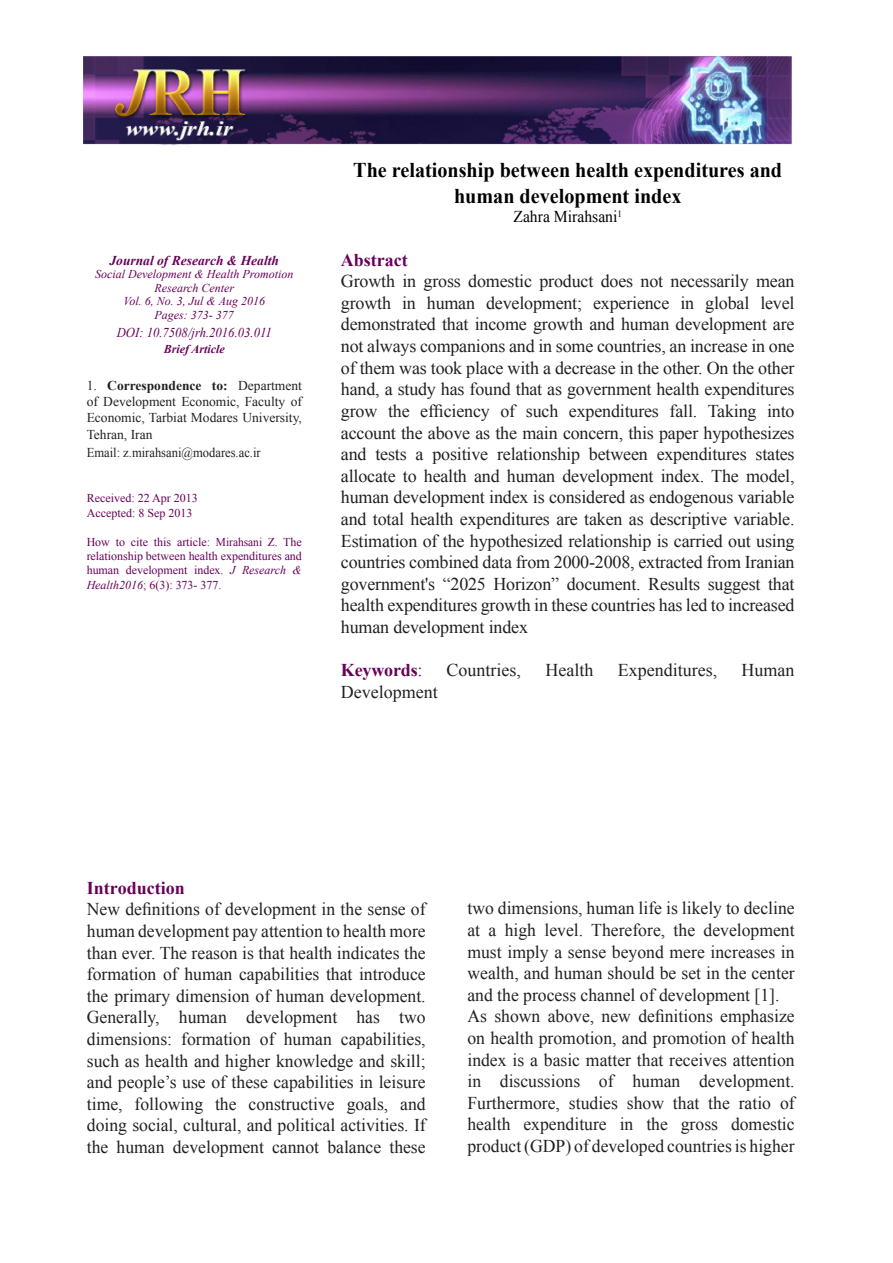
<style>
.page{position:relative;width:893px;height:1263px;background:#fff}
.page>*{position:absolute;margin:0;border:0;box-sizing:border-box;transform-origin:0 0}
.t1{font:700 21px/25.2px "Times New Roman";color:#000;text-align:center;scale:.96 1}
.t2{font:18px/21.6px "Times New Roman";color:#231f20;text-align:right}
.t3{font:700 18px "Times New Roman";color:#680059}
.t4{font:16.5px "Times New Roman";color:#000;scale:.95 1}
.t5{font:13.5px/16.2px "Times New Roman";color:#231f20}
.t6{font:13.5px "Times New Roman";color:#231f20;scale:.93 1}
.t7{font:italic 13.5px "Times New Roman";color:#680059;scale:.94 1}
.t8{font:italic 700 13.5px "Times New Roman";color:#680059}
.t9{font:700 13.5px "Times New Roman";color:#231f20}
.t10{font:12px/14.4px "Times New Roman";color:#680059}
.t11{font:italic 12px/13.5px "Times New Roman";color:#680059;text-align:center}
.t12{font:italic 700 12px "Times New Roman";color:#680059}
.t13{font:12px "Times New Roman";color:#680059;scale:.95 1}
.t14{font:9.6px "Times New Roman";color:#000;scale:.95 1}
.s1{font-style:italic}
.s2{font-weight:700;color:#680059}
</style>
<div class="page">
<img style="left:84px;top:56px;width:707px;height:89px">
<p class="t8" style="left:110px;top:251px;width:171px">Journal ofResearch &amp; Health</p>
<p class="t11" style="left:95px;top:267px;width:200px">Social Development &amp; Health Promotion<br>Research Center</p>
<p class="t11" style="left:124px;top:294px;width:143px">Vol. 6, No. 3, Jul &amp; Aug 2016</p>
<p class="t11" style="left:155px;top:308px;width:81px">Pages: 373- 377</p>
<p class="t7" style="left:117px;top:323px;width:166px">DOI: 10.7508/jrh.2016.03.011</p>
<p class="t12" style="left:164px;top:341px;width:63px">BriefArticle</p>
<p class="t5" style="left:238px;top:377px;width:65px">Department</p>
<p class="t9" style="left:107px;top:376px;width:96px">Correspondence</p>
<p class="t5" style="left:87px;top:377px;width:217px">1.<br>of Development Economic, Faculty of<br>Economic, Tarbiat Modares University,<br>Tehran, Iran</p>
<p class="t6" style="left:87px;top:443px;width:189px">Email .z: mirahsani@modares.ac i r.</p>
<p class="t10" style="left:87px;top:491px;width:112px">Received: 22 Apr 2013</p>
<p class="t10" style="left:87px;top:505px;width:107px">Accepted 8: Sep 2013</p>
<p class="t10" style="left:283px;top:534px;width:20px">The</p>
<p class="t9" style="left:212px;top:376px;width:17px">to:</p>
<p class="t10" style="left:131px;top:534px;width:19px">cite</p>
<p class="t10" style="left:154px;top:534px;width:19px">this</p>
<p class="t10" style="left:177px;top:534px;width:35px">article:</p>
<p class="t13" style="left:216px;top:533px;width:50px">Mirahsani</p>
<p class="t10" style="left:87px;top:534px;width:25px">How</p>
<p class="t10" style="left:87px;top:548px;width:217px">relationship between health expenditures and</p>
<p class="t11" style="left:293px;top:563px;width:11px">&amp;</p>
<p class="t10" style="left:268px;top:534px;width:11px">.Z</p>
<p class="t10" style="left:116px;top:534px;width:11px">to</p>
<p class="t10" style="left:87px;top:563px;width:136px">human<br><span class="s1">Health2016</span> : (3)6; 373- 377.</p>
<p class="t10" style="left:126px;top:563px;width:63px">development</p>
<p class="t10" style="left:194px;top:563px;width:43px">index <span class="s1">J</span>.</p>
<p class="t11" style="left:242px;top:563px;width:46px">Research</p>
<p class="t1" style="left:353px;top:157px;width:448px">The relationship between health expenditures and human development index</p>
<p class="t14" style="left:617px;top:207px;width:6px">1</p>
<p class="t4" style="left:513px;top:206px;width:111px">Zahra Mirahsani</p>
<p class="t3" style="left:341px;top:247px;width:68px">Abstract</p>
<p class="t2" style="left:341px;top:270px;width:455px">Growth in gross domestic product does not necessarily mean level</p>
<p class="t2" style="left:341px;top:292px;width:52px">growth</p>
<p class="t2" style="left:341px;top:313px;width:455px">demonstrated that income growth and human development are</p>
<p class="t2" style="left:341px;top:335px;width:455px">not always companions and in some countries, an increase in one</p>
<p class="t2" style="left:341px;top:357px;width:455px">of them was took place with a decrease in the other. On the other</p>
<p class="t2" style="left:341px;top:378px;width:455px">hand a, study has found that as government health expenditures</p>
<p class="t2" style="left:767px;top:400px;width:29px">into</p>
<p class="t2" style="left:402px;top:292px;width:15px">in</p>
<p class="t2" style="left:427px;top:292px;width:50px">human</p>
<p class="t2" style="left:486px;top:292px;width:98px">development;</p>
<p class="t2" style="left:593px;top:292px;width:78px">experience</p>
<p class="t2" style="left:680px;top:292px;width:15px">in</p>
<p class="t2" style="left:705px;top:292px;width:46px">global</p>
<p class="t2" style="left:388px;top:400px;width:23px">the</p>
<p class="t2" style="left:420px;top:400px;width:71px">efficiency</p>
<p class="t2" style="left:526px;top:400px;width:34px">such</p>
<p class="t2" style="left:569px;top:400px;width:91px">expenditures</p>
<p class="t2" style="left:670px;top:400px;width:29px">fall.</p>
<p class="t2" style="left:708px;top:400px;width:50px">Taking</p>
<p class="t2" style="left:500px;top:400px;width:16px">of</p>
<p class="t2" style="left:341px;top:400px;width:38px">grow</p>
<p class="t2" style="left:341px;top:421px;width:455px">account the above as the main concern, this paper hypothesizes</p>
<p class="t2" style="left:755px;top:443px;width:41px">states</p>
<p class="t2" style="left:341px;top:443px;width:455px;text-align:left">and<br>allocate to health and human development index. The model, human development index is considered as endogenous variable and total health expenditures are taken as descriptive variable.<br>Estimation of the hypothesized relationship is carried out using countries combined data from 2000-2008, extracted from Iranian government s' “2025 Horizon” document. Results suggest that health expenditures growth in these countries has led to increased human development index</p>
<p class="t2" style="left:741px;top:659px;width:54px">Human</p>
<p class="t2" style="left:432px;top:443px;width:57px">positive</p>
<p class="t2" style="left:497px;top:443px;width:85px">relationship</p>
<p class="t2" style="left:589px;top:443px;width:60px">between</p>
<p class="t2" style="left:657px;top:443px;width:91px">expenditures</p>
<p class="t2" style="left:375px;top:443px;width:33px">tests</p>
<p class="t2" style="left:416px;top:443px;width:9px">a</p>
<p class="t2" style="left:446px;top:659px;width:76px">Countries,</p>
<p class="t2" style="left:545px;top:659px;width:49px">Health</p>
<p class="t2" style="left:618px;top:659px;width:101px">Expenditures,</p>
<p class="t2" style="left:341px;top:659px;width:98px;text-align:left"><span class="s2">Keywords</span>:<br>Development</p>
<p class="t3" style="left:87px;top:875px;width:100px">Introduction</p>
<p class="t2" style="left:87px;top:898px;width:340px">New definitions of development in the sense of human development pay attention to health more than ever. The reason is that health indicates the formation of human capabilities that introduce the primary dimension of human development. two</p>
<p class="t2" style="left:87px;top:1006px;width:74px">Generally,</p>
<p class="t2" style="left:179px;top:1006px;width:50px">human</p>
<p class="t2" style="left:246px;top:1006px;width:93px">development</p>
<p class="t2" style="left:356px;top:1006px;width:25px">has</p>
<p class="t2" style="left:87px;top:1028px;width:87px">dimensions:</p>
<p class="t2" style="left:87px;top:1049px;width:340px">such as health and higher knowledge and skill;</p>
<p class="t2" style="left:87px;top:1071px;width:340px">and people s’ use of these capabilities in leisure</p>
<p class="t2" style="left:400px;top:1093px;width:27px">and</p>
<p class="t2" style="left:181px;top:1028px;width:71px">formation</p>
<p class="t2" style="left:284px;top:1028px;width:50px">human</p>
<p class="t2" style="left:341px;top:1028px;width:86px">capabilities,</p>
<p class="t2" style="left:260px;top:1028px;width:16px">of</p>
<p class="t2" style="left:87px;top:1093px;width:37px">time,</p>
<p class="t2" style="left:87px;top:1114px;width:340px">doing social, cultural, and political activities. If</p>
<p class="t2" style="left:389px;top:1136px;width:38px">these</p>
<p class="t2" style="left:135px;top:1093px;width:70px">following</p>
<p class="t2" style="left:215px;top:1093px;width:23px">the</p>
<p class="t2" style="left:249px;top:1093px;width:88px">constructive</p>
<p class="t2" style="left:347px;top:1093px;width:43px">goals,</p>
<p class="t2" style="left:87px;top:1136px;width:23px">the</p>
<p class="t2" style="left:117px;top:1136px;width:50px">human</p>
<p class="t2" style="left:173px;top:1136px;width:93px">development</p>
<p class="t2" style="left:327px;top:1136px;width:55px">balance</p>
<p class="t2" style="left:272px;top:1136px;width:49px">cannot</p>
<p class="t2" style="left:467px;top:897px;width:329px">two dimensions, human life is likely to decline development</p>
<p class="t2" style="left:505px;top:919px;width:33px">high</p>
<p class="t2" style="left:544px;top:919px;width:122px">level. Therefore,</p>
<p class="t2" style="left:674px;top:919px;width:23px">the</p>
<p class="t2" style="left:467px;top:919px;width:329px;text-align:left">at<br>must imply a sense beyond mere increases in wealth, and human should be set in the center and the process channel of development . [1]</p>
<p class="t2" style="left:467px;top:1005px;width:329px">As shown above, new definitions emphasize on health promotion, and promotion of health index is a basic matter that receives attention development.</p>
<p class="t2" style="left:489px;top:919px;width:9px">a</p>
<p class="t2" style="left:467px;top:1070px;width:15px">in</p>
<p class="t2" style="left:500px;top:1070px;width:82px">discussions</p>
<p class="t2" style="left:632px;top:1070px;width:50px">human</p>
<p class="t2" style="left:599px;top:1070px;width:16px">of</p>
<p class="t2" style="left:467px;top:1092px;width:94px">Furthermore,</p>
<p class="t2" style="left:569px;top:1092px;width:51px">studies</p>
<p class="t2" style="left:627px;top:1092px;width:39px">show</p>
<p class="t2" style="left:673px;top:1092px;width:28px">that</p>
<p class="t2" style="left:708px;top:1092px;width:23px">the</p>
<p class="t2" style="left:739px;top:1092px;width:34px">ratio</p>
<p class="t2" style="left:780px;top:1092px;width:16px">of</p>
<p class="t2" style="left:467px;top:1113px;width:329px;text-align:left">health<br>product (GDP) of developed countries is higher</p>
<p class="t2" style="left:523px;top:1113px;width:85px">expenditure</p>
<p class="t2" style="left:620px;top:1113px;width:15px">in</p>
<p class="t2" style="left:646px;top:1113px;width:23px">the</p>
<p class="t2" style="left:731px;top:1113px;width:65px">domestic</p>
<p class="t2" style="left:681px;top:1113px;width:39px">gross</p>
</div>
